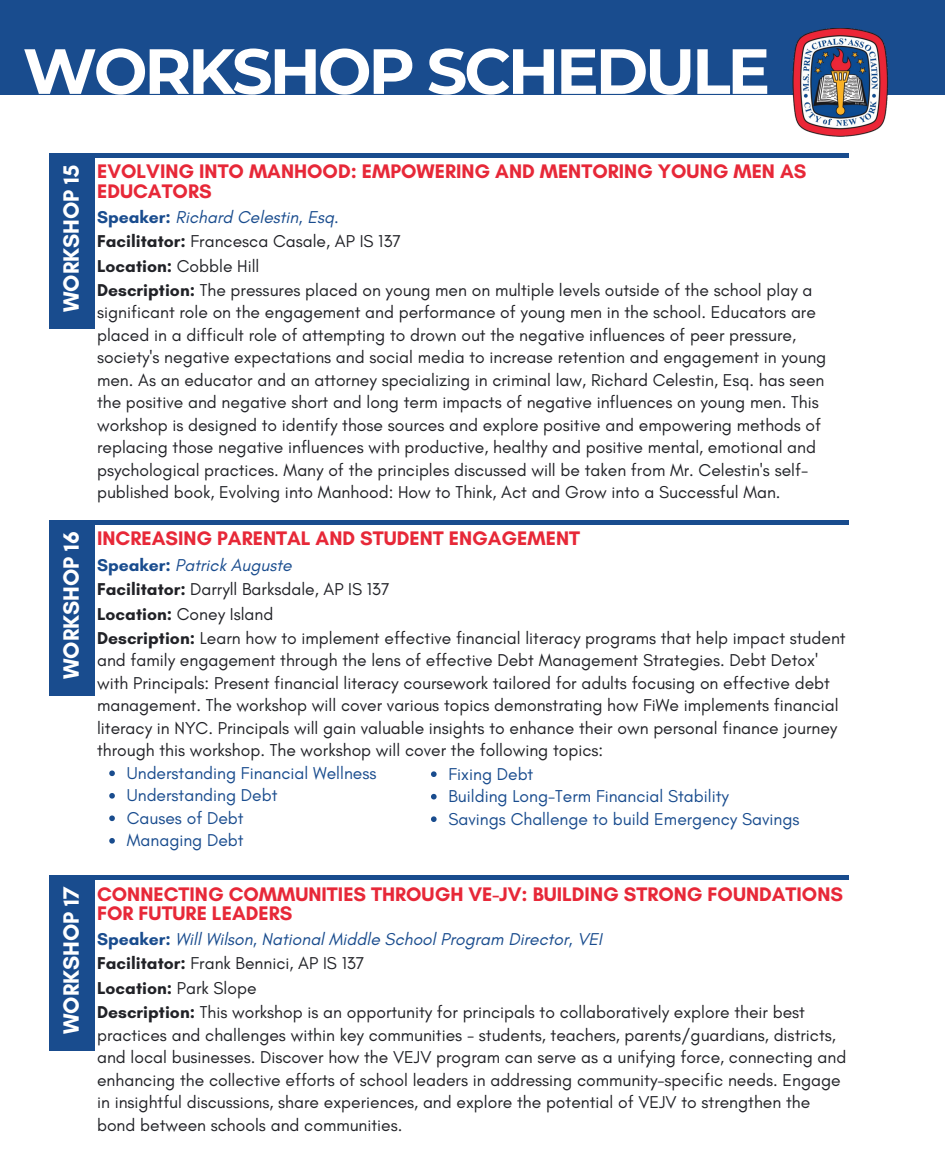
<style>
.page{position:relative;width:945px;height:1170px;background:#fff}
.page>*{position:absolute;margin:0;border:0;box-sizing:border-box;transform-origin:0 0}
.t1{font:700 63.75px "Montserrat";letter-spacing:-.05em;color:#fff}
.t2{font:700 22.5px "Glacial Indifference";color:#fff}
.t3{font:700 20px/19.8px "Glacial Indifference";color:#e72838}
.t4{font:17.5px/22.5px "Glacial Indifference";color:#212227}
.t5{font:17.5px "Glacial Indifference";color:#194c8e}
.t6{font:italic 17.5px "Glacial Indifference";color:#194c8e}
.t7{font:700 17.5px "Glacial Indifference";color:#212227}
.s1{font-weight:700;font-style:normal}
.s2{font-weight:700}
.s3{font-weight:400}
</style>
<div class="page">
<div style="left:93px;top:153px;width:756px;height:5px;background:#194c8e"></div>
<div style="left:0;top:0;width:945px;height:95px;background:#194c8e"></div>
<img style="left:792px;top:29px;width:96px;height:107px">
<div style="left:49px;top:153px;width:45px;height:175px;background:#194c8e"></div>
<div style="left:93px;top:520px;width:756px;height:5px;background:#194c8e"></div>
<svg style="left:109px;top:770px;width:6px;height:6px"></svg>
<svg style="left:109px;top:793px;width:6px;height:6px"></svg>
<svg style="left:109px;top:815px;width:6px;height:6px"></svg>
<svg style="left:109px;top:838px;width:6px;height:6px"></svg>
<div style="left:49px;top:520px;width:45px;height:175px;background:#194c8e"></div>
<div style="left:93px;top:875px;width:756px;height:5px;background:#194c8e"></div>
<div style="left:49px;top:875px;width:45px;height:176px;background:#194c8e"></div>
<svg style="left:431px;top:771px;width:6px;height:6px"></svg>
<svg style="left:431px;top:794px;width:6px;height:6px"></svg>
<svg style="left:431px;top:816px;width:6px;height:6px"></svg>
<h1 class="t1" style="left:23px;top:32px;width:749px">WORKSHOP SCHEDULE</h1>
<p class="t2" style="left:58px;top:312px;width:149px;rotate:-90deg">WORKSHOP 15</p>
<p class="t2" style="left:58px;top:679px;width:149px;rotate:-90deg">WORKSHOP 16</p>
<p class="t2" style="left:58px;top:1034px;width:149px;rotate:-90deg">WORKSHOP 17</p>
<p class="t3" style="left:97px;top:162px;width:711px">EVOLVING INTO MANHOOD: EMPOWERING AND MENTORING YOUNG MEN AS<br>EDUCATORS</p>
<p class="t6" style="left:97px;top:206px;width:243px"><span class="s1">Speaker:</span> Richard Celestin, Esq.</p>
<h3 class="t4" style="left:97px;top:230px;width:305px"><span class="s2">Facilitator:</span> Francesca Casale, AP IS 137</h3>
<p class="t4" style="left:97px;top:279px;width:731px"><span class="s2">Description:</span> The pressures placed on young men on multiple levels outside of the school play a significant role on the engagement and performance of young men in the school. Educators are placed in a difficult role of attempting to drown out the negative influences of peer pressure, society's negative expectations and social media to increase retention and engagement in young men. As an educator and an attorney specializing in criminal law, Richard Celestin, Esq. has seen the positive and negative short and long term impacts of negative influences on young men. This workshop is designed to identify those sources and explore positive and empowering methods of replacing those negative influences with productive, healthy and positive mental, emotional and psychological practices. Many of the principles discussed will be taken from Mr. Celestin's self&shy;published book, Evolving into Manhood: How to Think, Act and Grow into a Successful Man.</p>
<p class="t4" style="left:97px;top:254px;width:164px"><span class="s2">Location:</span> Cobble Hill</p>
<p class="t3" style="left:97px;top:528px;width:485px">INCREASING PARENTAL AND STUDENT ENGAGEMENT</p>
<p class="t6" style="left:97px;top:554px;width:196px"><span class="s1">Speaker:</span> Patrick Auguste</p>
<h3 class="t4" style="left:97px;top:578px;width:294px"><span class="s2">Facilitator:</span> Darryll Barksdale, AP IS 137</h3>
<p class="t4" style="left:97px;top:627px;width:750px"><span class="s2">Description:</span> Learn how to implement effective financial literacy programs that help impact student and family engagement through the lens of effective Debt Management Strategies. Debt Detox' with Principals: Present financial literacy coursework tailored for adults focusing on effective debt management. The workshop will cover various topics demonstrating how FiWe implements financial literacy in NYC. Principals will gain valuable insights to enhance their own personal finance journey through this workshop. The workshop will cover the following topics:</p>
<p class="t5" style="left:127px;top:762px;width:251px">Understanding Financial Wellness</p>
<p class="t5" style="left:127px;top:785px;width:152px">Understanding Debt</p>
<p class="t5" style="left:127px;top:807px;width:118px">Causes of Debt</p>
<p class="t5" style="left:127px;top:830px;width:118px">Managing Debt</p>
<h2 class="t4" style="left:97px;top:602px;width:178px"><span class="s2">Location:</span> Coney Island</h2>
<p class="t5" style="left:449px;top:763px;width:86px">Fixing Debt</p>
<p class="t5" style="left:449px;top:786px;width:282px">Building Long-Term Financial Stability</p>
<p class="t5" style="left:449px;top:808px;width:353px">Savings Challenge to build Emergency Savings</p>
<h3 class="t3" style="left:97px;top:884px;width:747px">CONNECTING COMMUNITIES THROUGH VE-JV: BUILDING STRONG FOUNDATIONS<br>FOR FUTURE LEADERS</h3>
<h2 class="t6" style="left:97px;top:928px;width:506px"><span class="s1">Speaker:</span> Will Wilson, National Middle School Program Director, VEI</h2>
<p class="t4" style="left:97px;top:952px;width:269px"><span class="s2">Facilitator:</span> Frank Bennici, AP IS 137</p>
<p class="t4" style="left:97px;top:1001px;width:751px"><span class="s2">Description:</span> This workshop is an opportunity for principals to collaboratively explore their best practices and challenges within key communities - students, teachers, parents/guardians, districts, and local businesses. Discover how the VEJV program can serve as a unifying force, connecting and enhancing the collective efforts of school leaders in addressing community-specific needs. Engage in insightful discussions, share experiences, and explore the potential of VEJV to strengthen the bond between schools and communities.</p>
<p class="t7" style="left:97px;top:977px;width:161px">Location: <span class="s3">Park Slope</span></p>
</div>
